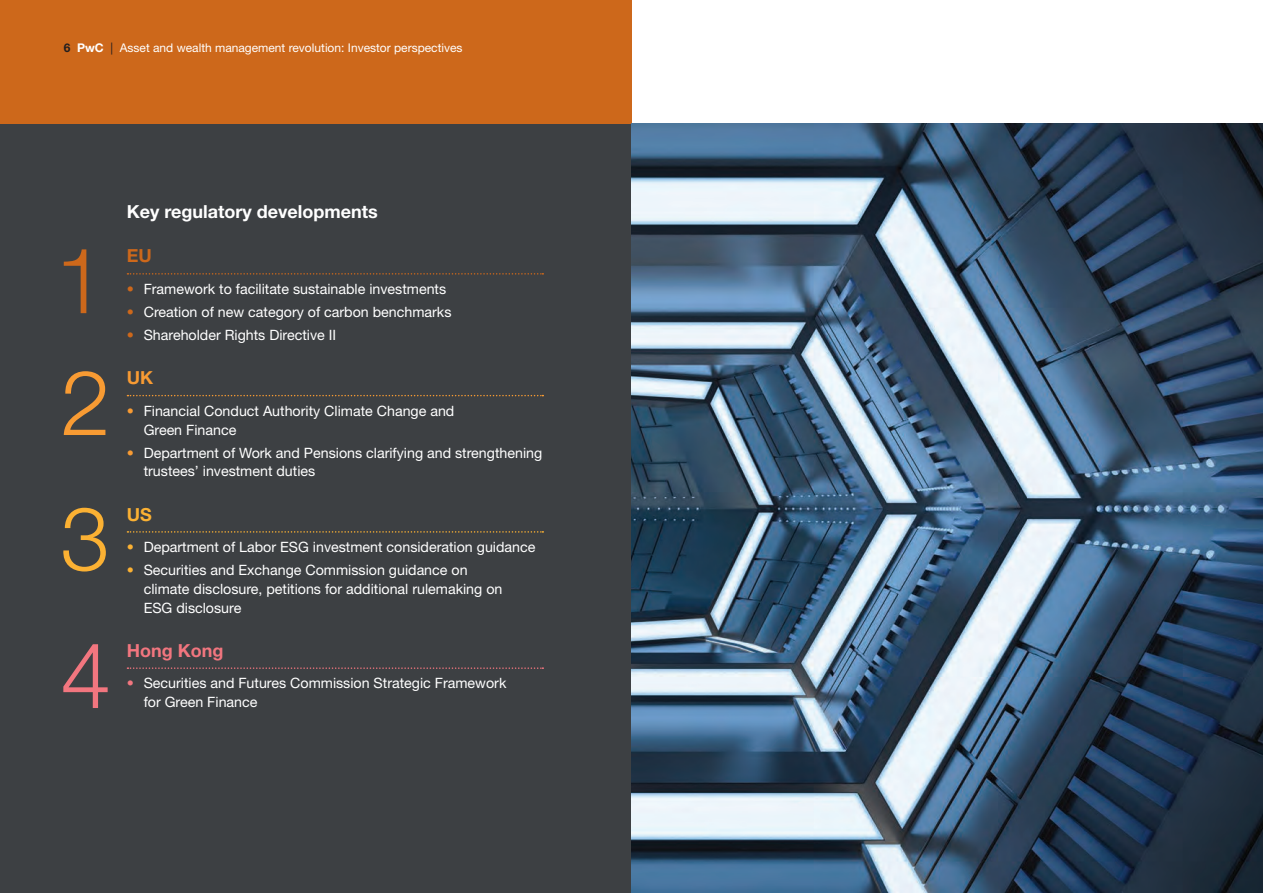
<style>
.page{position:relative;width:1263px;height:893px;background:#fff}
.page>*{position:absolute;margin:0;border:0;box-sizing:border-box;transform-origin:0 0}
.t1{font:700 18px "Helvetica Neue";color:#fff}
.t2{font:700 18px "Helvetica Neue";color:#f2767f}
.t3{font:700 18px "Helvetica Neue";color:#cd681b}
.t4{font:700 18px "Helvetica Neue";color:#f89b33}
.t5{font:700 18px "Helvetica Neue";color:#fbb133}
.t6{font:14.25px/18.8px "Helvetica Neue";color:#fff}
.t7{font:12px "Helvetica Neue";color:#fff}
.s1{font-weight:700;color:#231f20}
.s2{font-weight:700}
.s3{color:#231f20}
.s4{color:#cd681b}
.s5{color:#f89b33}
.s6{color:#fbb133}
.s7{color:#f2767f}
</style>
<div class="page">
<div style="left:0;top:0;width:631px;height:893px;background:#3d4043"></div>
<div style="left:0;top:0;width:631px;height:123px;background:#cd681b"></div>
<img style="left:631px;top:123px;width:632px;height:770px">
<svg style="left:127px;top:273px;width:416px;height:2px"></svg>
<svg style="left:127px;top:395px;width:416px;height:1px"></svg>
<svg style="left:127px;top:531px;width:416px;height:2px"></svg>
<svg style="left:127px;top:667px;width:416px;height:2px"></svg>
<svg style="left:64px;top:249px;width:22px;height:64px"></svg>
<svg style="left:64px;top:371px;width:41px;height:64px"></svg>
<svg style="left:63px;top:508px;width:43px;height:63px"></svg>
<svg style="left:63px;top:644px;width:45px;height:64px"></svg>
<p class="t7" style="left:64px;top:41px;width:400px"><span class="s1">6</span> <span class="s2">PwC</span> <span class="s3">|</span> Asset and wealth management revolution: Investor perspectives</p>
<p class="t1" style="left:127px;top:201px;width:252px">Key regulatory developments</p>
<p class="t3" style="left:127px;top:245px;width:27px">EU</p>
<p class="t6" style="left:127px;top:279px;width:321px"><span class="s4">•</span> Framework to facilitate sustainable investments</p>
<p class="t6" style="left:127px;top:302px;width:326px"><span class="s4">•</span> Creation of new category of carbon benchmarks</p>
<p class="t6" style="left:127px;top:325px;width:211px"><span class="s4">•</span> Shareholder Rights Directive II</p>
<p class="t4" style="left:127px;top:367px;width:28px">UK</p>
<p class="t6" style="left:144px;top:401px;width:312px;text-indent:-17px"><span class="s5">•</span> Financial Conduct Authority Climate Change and<br>Green Finance</p>
<p class="t6" style="left:144px;top:443px;width:400px;text-indent:-17px"><span class="s5">•</span> Department of Work and Pensions clarifying and strengthening trustees’ investment duties</p>
<p class="t5" style="left:127px;top:503px;width:27px">US</p>
<p class="t6" style="left:127px;top:537px;width:410px"><span class="s6">•</span> Department of Labor ESG investment consideration guidance</p>
<p class="t6" style="left:144px;top:560px;width:360px;text-indent:-17px"><span class="s6">•</span> Securities and Exchange Commission guidance on climate disclosure, petitions for additional rulemaking on<br>ESG disclosure</p>
<p class="t2" style="left:127px;top:639px;width:98px">Hong Kong</p>
<p class="t6" style="left:144px;top:674px;width:364px;text-indent:-17px"><span class="s7">•</span> Securities and Futures Commission Strategic Framework for Green Finance</p>
</div>
